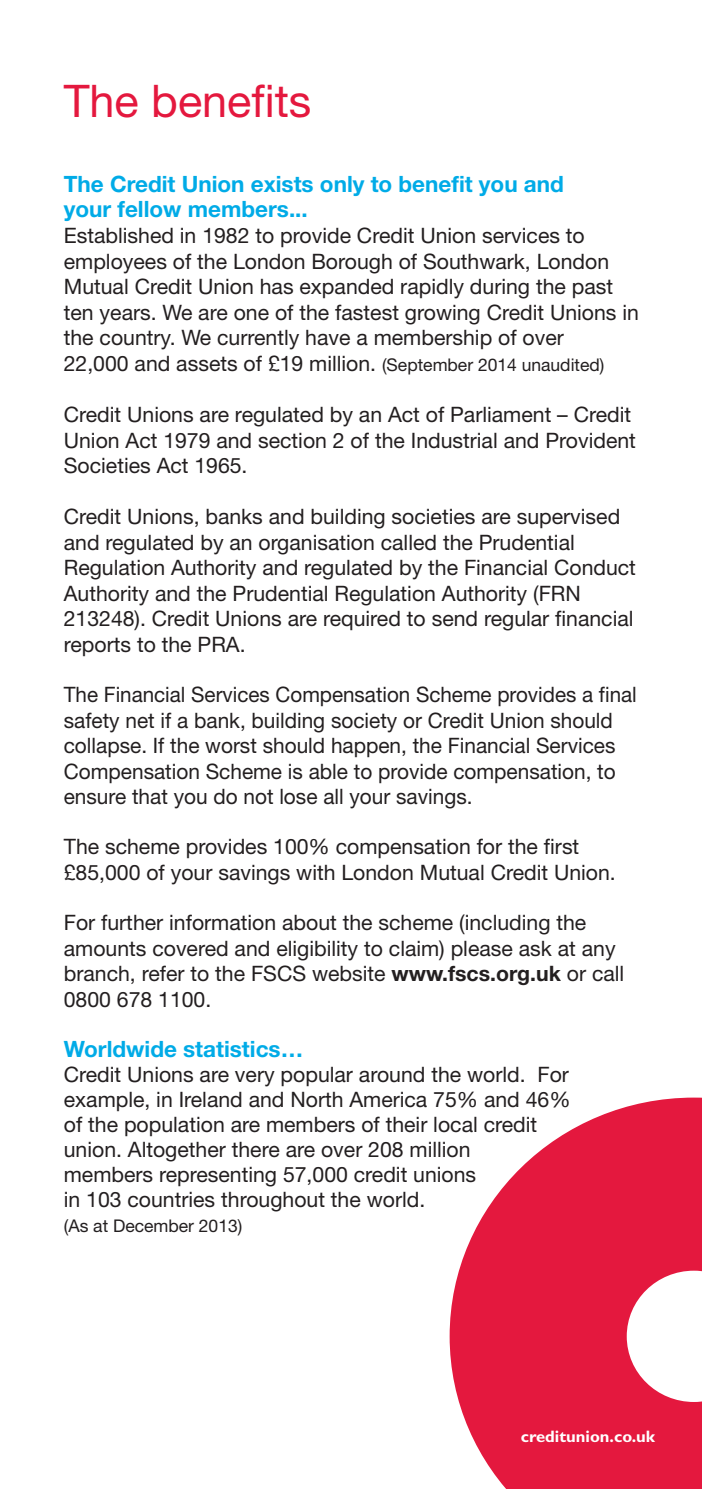
<style>
.page{position:relative;width:702px;height:1489px;background:#fff}
.page>*{position:absolute;margin:0;border:0;box-sizing:border-box;transform-origin:0 0}
.t1{font:45px "Helvetica Neue";color:#e4183e}
.t2{font:700 22.5px/25px "Helvetica Neue";color:#00abe7}
.t3{font:21.25px/25.5px "Helvetica Neue";color:#231f20}
.t4{font:17.5px "Helvetica Neue";color:#231f20}
.t5{font:700 16.5px "Gill Sans";color:#fff}
.s1{font-size:17.5px}
.s2{font-weight:700}
</style>
<div class="page">
<svg style="left:449px;top:1097px;width:253px;height:391px;fill:#e4183e"></svg>
<svg style="left:626px;top:1270px;width:76px;height:131px"></svg>
<h1 class="t1" style="left:64px;top:85px;width:249px">The benefits</h1>
<p class="t2" style="left:64px;top:174px;width:501px">The Credit Union exists only to benefit you and your fellow members...</p>
<p class="t3" style="left:64px;top:225px;width:576px">Established in 1982 to provide Credit Union services to employees of the London Borough of Southwark, London Mutual Credit Union has expanded rapidly during the past ten years. We are one of the fastest growing Credit Unions in the country. We currently have a membership of over<br>22,000 and assets of £19 million. <span class="s1">(September 2014 unaudited)</span></p>
<p class="t3" style="left:64px;top:404px;width:573px">Credit Unions are regulated by an Act of Parliament – Credit<br>Union Act 1979 and section 2 of the Industrial and Provident<br>Societies Act 1965.</p>
<p class="t3" style="left:64px;top:506px;width:573px">Credit Unions, banks and building societies are supervised and regulated by an organisation called the Prudential Regulation Authority and regulated by the Financial Conduct Authority and the Prudential Regulation Authority (FRN 213248). Credit Unions are required to send regular financial reports to the PRA.</p>
<p class="t3" style="left:64px;top:684px;width:574px">The Financial Services Compensation Scheme provides a final safety net if a bank, building society or Credit Union should collapse. If the worst should happen, the Financial Services Compensation Scheme is able to provide compensation, to ensure that you do not lose all your savings.</p>
<p class="t3" style="left:64px;top:835px;width:553px">The scheme provides 100% compensation for the first £85,000 of your savings with London Mutual Credit Union.</p>
<p class="t3" style="left:64px;top:911px;width:562px">For further information about the scheme (including the amounts covered and eligibility to claim) please ask at any branch, refer to the FSCS website <span class="s2">www.fscs.org.uk</span> or call 0800 678 1100.</p>
<p class="t2" style="left:64px;top:1038px;width:241px">Worldwide statistics…</p>
<p class="t3" style="left:64px;top:1063px;width:508px">Credit Unions are very popular around the world. For example, in Ireland and North America 75% and 46% of the population are members of their local credit union. Altogether there are over 208 million<br>members representing 57,000 credit unions<br>in 103 countries throughout the world.</p>
<p class="t4" style="left:64px;top:1219px;width:180px">(As at December 2013)</p>
<p class="t5" style="left:520px;top:1426px;width:136px">creditunion.co.uk</p>
</div>
